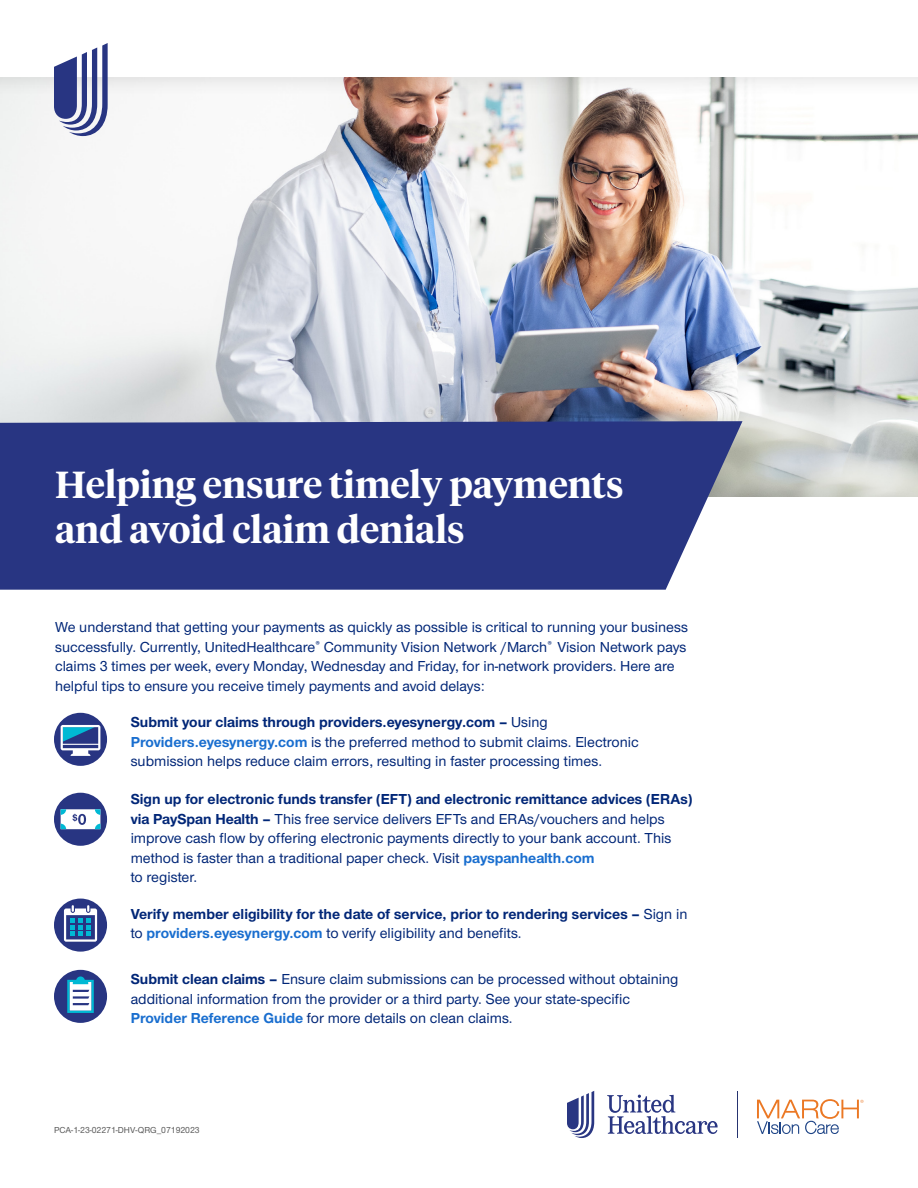
<style>
.page{position:relative;width:918px;height:1188px;background:#fff}
.page>*{position:absolute;margin:0;border:0;box-sizing:border-box;transform-origin:0 0}
.H3{font:600 37.5px/45px "UHC Serif Headline";color:#fff}
.Continued_asterisk{font:500 15px/19.5px "UHC Sans";color:#002677}
.Continued_asterisk-2{font:700 15px/19.5px "UHC Sans";color:#002677}
.Body{font:500 9px "UHC Sans";color:#5a5a5a}
.s1{font-weight:700}
.s2{font-weight:700;color:#196ecf}
.s3{font-weight:500}
.s4{color:#196ecf}
</style>
<div class="page">
<hr style="left:738px;top:1091px;width:1px;height:47px;background:#263370">
<svg style="left:567px;top:1091px;width:27px;height:47px"></svg>
<svg style="left:607px;top:1095px;width:111px;height:39px"></svg>
<svg style="left:757px;top:1099px;width:106px;height:35px"></svg>
<img style="left:0;top:98px;width:918px;height:399px">
<svg style="left:0;top:78px;width:918px;height:20px;fill:#f0f0f0"></svg>
<div style="left:0;top:421px;width:742px;height:169px;background:#283582"></div>
<svg style="left:54px;top:43px;width:54px;height:93px"></svg>
<div style="left:54px;top:713px;width:53px;height:53px;background:#283582;border-radius:50%"></div>
<svg style="left:61px;top:725px;width:39px;height:31px"></svg>
<div style="left:54px;top:793px;width:53px;height:53px;background:#283582;border-radius:50%"></div>
<svg style="left:61px;top:809px;width:39px;height:20px"></svg>
<div style="left:54px;top:899px;width:53px;height:53px;background:#283582;border-radius:50%"></div>
<svg style="left:64px;top:905px;width:33px;height:37px"></svg>
<div style="left:54px;top:970px;width:53px;height:53px;background:#283582;border-radius:50%"></div>
<svg style="left:67px;top:976px;width:27px;height:37px"></svg>
<p class="H3" style="left:55px;top:461px;width:570px">Helping ensure timely payments and avoid claim denials</p>
<p class="Continued_asterisk" style="left:55px;top:617px;width:635px">We understand that getting your payments as quickly as possible is critical to running your business successfully. Currently, UnitedHealthcare<sup>®</sup> Community Vision Network /March<sup>®</sup> Vision Network pays claims 3 times per week, every Monday, Wednesday and Friday, for in-network providers. Here are helpful tips to ensure you receive timely payments and avoid delays:</p>
<p class="Continued_asterisk" style="left:131px;top:712px;width:510px"><span class="s1">Submit your claims through providers.eyesynergy.com –</span> Using<br><span class="s2">Providers.eyesynergy.com</span> is the preferred method to submit claims. Electronic submission helps reduce claim errors, resulting in faster processing times.</p>
<p class="Continued_asterisk" style="left:131px;top:789px;width:563px"><span class="s1">Sign up for electronic funds transfer (EFT) and electronic remittance advices (ERAs) via PaySpan Health –</span> This free service delivers EFTs and ERAs/vouchers and helps improve cash flow by offering electronic payments directly to your bank account. This method is faster than a traditional paper check. Visit <span class="s2">payspanhealth.com<br></span>to register.</p>
<p class="Continued_asterisk-2" style="left:131px;top:904px;width:558px">Verify member eligibility for the date of service, prior to rendering services – <span class="s3">Sign in to</span> <span class="s4">providers.eyesynergy.com</span> <span class="s3">to verify eligibility and benefits.</span></p>
<p class="Continued_asterisk" style="left:131px;top:969px;width:549px"><span class="s1">Submit clean claims –</span> Ensure claim submissions can be processed without obtaining additional information from the provider or a third party. See your state-specific<br><span class="s2">Provider Reference Guide</span> for more details on clean claims.</p>
<p class="Body" style="left:54px;top:1124px;width:147px">PCA-1-23-02271-DHV-QRG_07192023</p>
</div>
